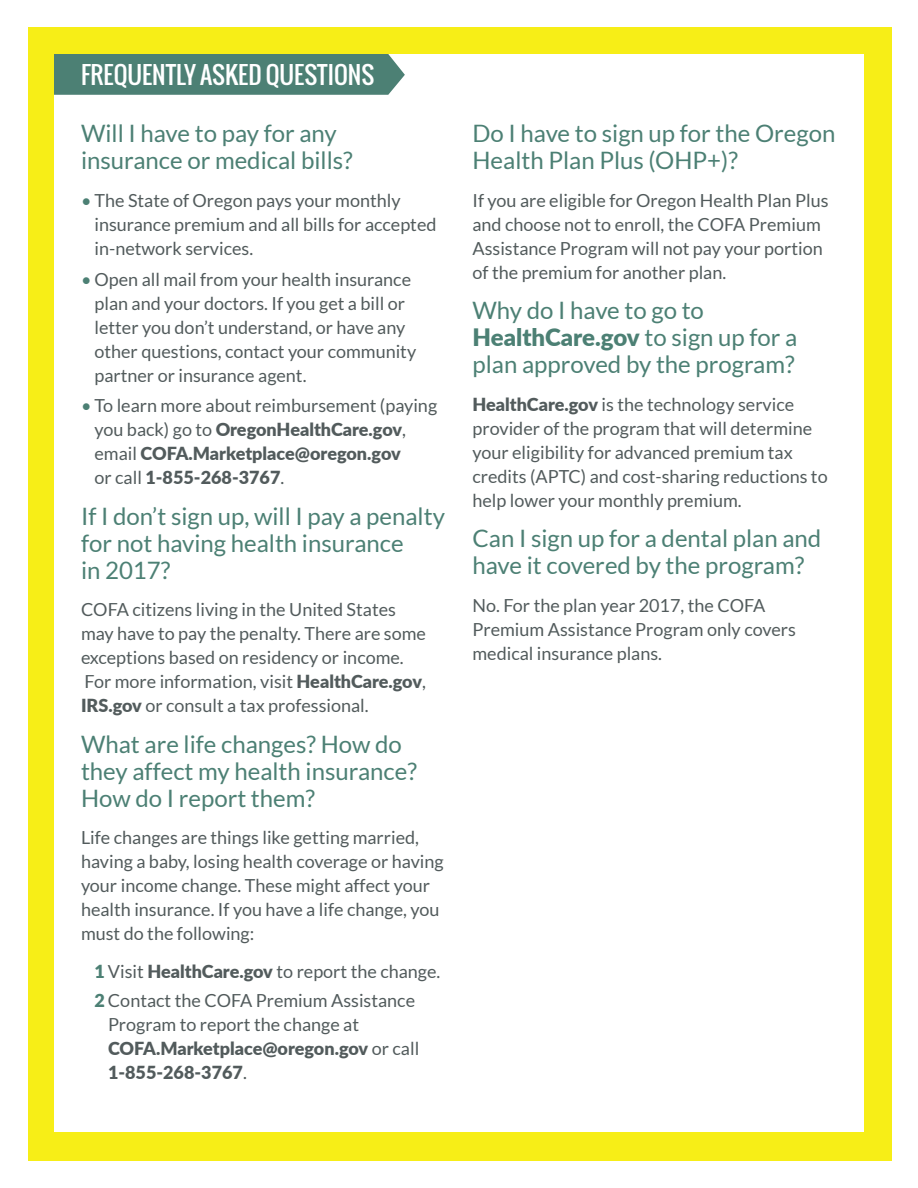
<style>
.page{position:relative;width:918px;height:1188px;background:#fff}
.page>*{position:absolute;margin:0;border:0;box-sizing:border-box;transform-origin:0 0}
.Factsheet_Headline{font:24px/27px "Lato";color:#4c8074}
.Headline{font:24px "Oswald";color:#fff}
.Factsheet_copy{font:18px/24px "Lato";color:#525b5c}
.Factsheet_Bullets{font:18px/24px "Lato";color:#525b5c}
.Factsheet_Secondary{font:18px/24px "Lato";color:#525b5c}
.s1{color:#4c8074}
.s2{font-weight:900}
.s3{font-weight:900;color:#4c8074}
</style>
<div class="page">
<div style="left:28px;top:27px;width:864px;height:1134px;background:#f7ee17"></div>
<div style="left:54px;top:54px;width:810px;height:1078px;background:#fff"></div>
<div style="left:54px;top:54px;width:351px;height:41px;background:#4c8074"></div>
<p class="Headline" style="left:81px;top:57px;width:295px">FREQUENTLY ASKED QUESTIONS</p>
<p class="Factsheet_Headline" style="left:81px;top:120px;width:273px">Will I have to pay for any insurance or medical bills?</p>
<p class="Factsheet_Bullets" style="left:94px;top:188px;width:344px;text-indent:-14px"><span class="s1">•</span> The State of Oregon pays your monthly insurance premium and all bills for accepted in-network services.</p>
<p class="Factsheet_Bullets" style="left:94px;top:267px;width:323px;text-indent:-14px"><span class="s1">•</span> Open all mail from your health insurance plan and your doctors. If you get a bill or letter you don’t understand, or have any other questions, contact your community partner or insurance agent.</p>
<p class="Factsheet_Bullets" style="left:94px;top:394px;width:344px;text-indent:-14px"><span class="s1">•</span> To learn more about reimbursement (paying you back) go to <span class="s2">OregonHealthCare.gov</span>, email <span class="s2">COFA.Marketplace@oregon.gov<br></span>or call <span class="s2">1-855-268-3767</span>.</p>
<p class="Factsheet_Headline" style="left:81px;top:503px;width:366px">If I don’t sign up, will I pay a penalty for not having health insurance<br>in 2017?</p>
<p class="Factsheet_copy" style="left:81px;top:598px;width:347px">COFA citizens living in the United States may have to pay the penalty. There are some exceptions based on residency or income.<br>For more information, visit <span class="s2">HealthCare.gov</span>, <span class="s2">IRS.gov</span> or consult a tax professional.</p>
<p class="Factsheet_Headline" style="left:81px;top:731px;width:337px">What are life changes? How do they affect my health insurance?<br>How do I report them?</p>
<p class="Factsheet_copy" style="left:81px;top:826px;width:364px">Life changes are things like getting married, having a baby, losing health coverage or having your income change. These might affect your health insurance. If you have a life change, you must do the following:</p>
<p class="Factsheet_Secondary" style="left:94px;top:959px;width:347px"><span class="s3">1</span> Visit <span class="s2">HealthCare.gov</span> to report the change.</p>
<p class="Factsheet_Secondary" style="left:108px;top:989px;width:313px;text-indent:-14px"><span class="s3">2</span> Contact the COFA Premium Assistance<br>Program to report the change at<br><span class="s2">COFA.Marketplace@oregon.gov</span> or call<br><span class="s2">1-855-268-3767</span>.</p>
<p class="Factsheet_Headline" style="left:472px;top:120px;width:364px">Do I have to sign up for the Oregon<br>Health Plan Plus (OHP+)?</p>
<p class="Factsheet_copy" style="left:472px;top:188px;width:358px">If you are eligible for Oregon Health Plan Plus and choose not to enroll, the COFA Premium Assistance Program will not pay your portion of the premium for another plan.</p>
<p class="Factsheet_Headline" style="left:472px;top:297px;width:326px">Why do I have to go to<br><span class="s2">HealthCare.gov</span> to sign up for a plan approved by the program?</p>
<p class="Factsheet_copy" style="left:472px;top:392px;width:357px"><span class="s2">HealthCare.gov</span> is the technology service provider of the program that will determine your eligibility for advanced premium tax credits (APTC) and cost-sharing reductions to help lower your monthly premium.</p>
<p class="Factsheet_Headline" style="left:472px;top:525px;width:350px">Can I sign up for a dental plan and have it covered by the program?</p>
<p class="Factsheet_copy" style="left:472px;top:593px;width:325px">No. For the plan year 2017, the COFA<br>Premium Assistance Program only covers medical insurance plans.</p>
</div>
